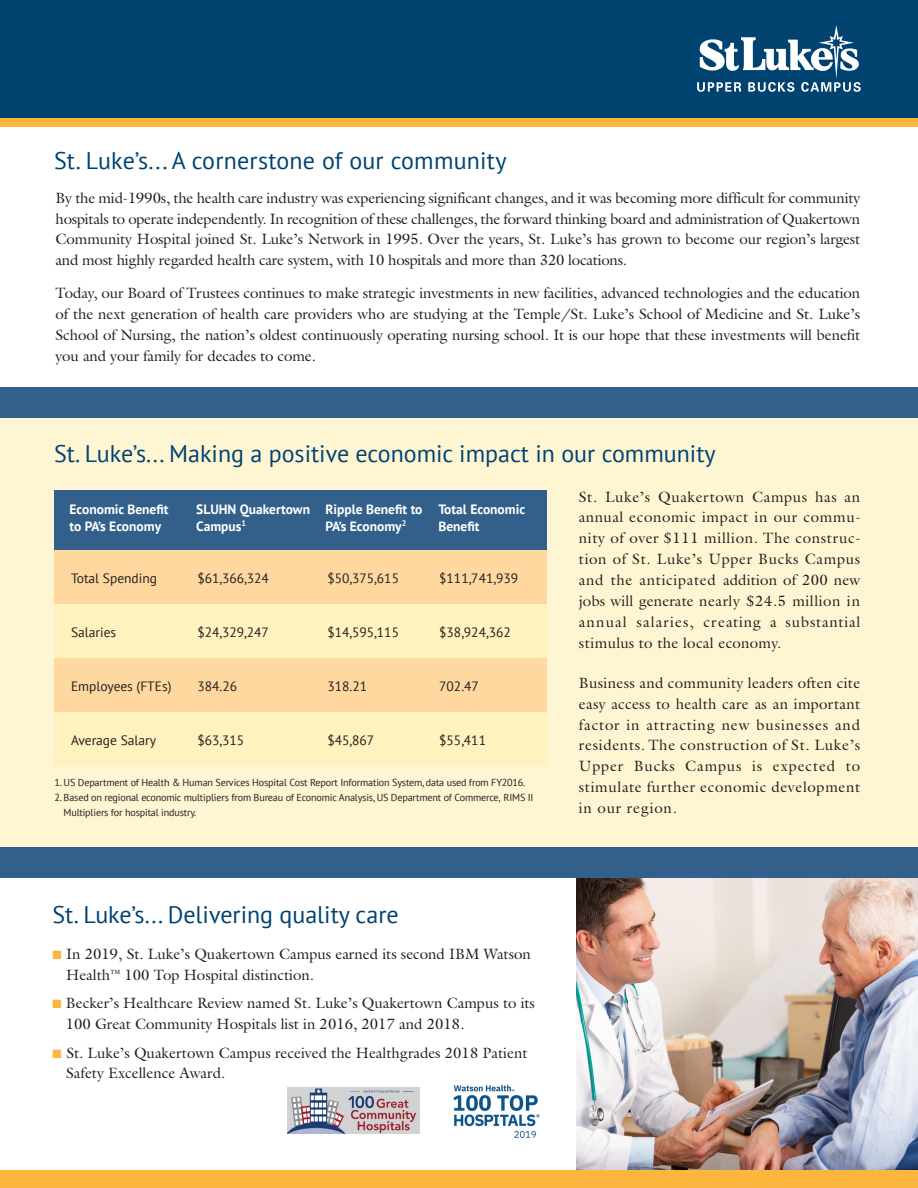
<style>
.page{position:relative;width:918px;height:1188px;background:#fff}
.page>*{position:absolute;margin:0;border:0;box-sizing:border-box;transform-origin:0 0}
.t1{font:24px "PT Sans";color:#004270}
.t2{font:15px/20.9px "Galliard";color:#231f20;text-align:justify}
.t3{font:13.5px "PT Sans";color:#231f20}
.t4{font:700 13.5px/16.5px "PT Sans";color:#fff}
.t5{font:10.2px/15px "PT Sans";letter-spacing:-.015em;color:#231f20}
.s1{color:#fcb53d}
.s2{font-size:12px}
</style>
<div class="page">
<img style="left:577px;top:878px;width:341px;height:292px">
<div style="left:0;top:0;width:918px;height:122px;background:#004270"></div>
<div style="left:0;top:118px;width:918px;height:8px;background:#fcb53d"></div>
<div style="left:0;top:1170px;width:918px;height:18px;background:#fcb53d"></div>
<div style="left:0;top:387px;width:918px;height:466px;background:#fef6d3"></div>
<div style="left:0;top:387px;width:918px;height:31px;background:#32608a"></div>
<div style="left:54px;top:491px;width:492px;height:59px;background:#32608a"></div>
<div style="left:0;top:848px;width:918px;height:30px;background:#32608a"></div>
<div style="left:54px;top:550px;width:492px;height:54px;background:#fed89f"></div>
<div style="left:54px;top:604px;width:492px;height:54px;background:#fef2be"></div>
<div style="left:54px;top:658px;width:492px;height:54px;background:#fed89f"></div>
<div style="left:54px;top:712px;width:492px;height:54px;background:#fef2be"></div>
<img style="left:453px;top:1085px;width:87px;height:53px">
<img style="left:288px;top:1087px;width:132px;height:47px">
<svg style="left:697px;top:25px;width:164px;height:67px"></svg>
<h1 class="t1" style="left:54px;top:148px;width:454px">St. Luke’s... A cornerstone of our community</h1>
<p class="t2" style="left:56px;top:187px;width:806px">By the mid-1990s, the health care industry was experiencing significant changes, and it was becoming more difficult for community hospitals to operate independently. In recognition of these challenges, the forward thinking board and administration of Quakertown Community Hospital joined St. Luke’s Network in 1995. Over the years, St. Luke’s has grown to become our region’s largest and most highly regarded health care system, with 10 hospitals and more than 320 locations.</p>
<p class="t2" style="left:56px;top:283px;width:806px">Today, our Board of Trustees continues to make strategic investments in new facilities, advanced technologies and the education of the next generation of health care providers who are studying at the Temple/St. Luke’s School of Medicine and St. Luke’s School of Nursing, the nation’s oldest continuously operating nursing school. It is our hope that these investments will benefit you and your family for decades to come.</p>
<h1 class="t1" style="left:54px;top:441px;width:663px">St. Luke’s... Making a positive economic impact in our community</h1>
<p class="t4" style="left:70px;top:502px;width:101px">Economic Benefit to PA’s Economy</p>
<p class="t4" style="left:196px;top:502px;width:115px">SLUHN Quakertown<br>Campus<sup>1</sup></p>
<p class="t4" style="left:325px;top:502px;width:99px">Ripple Benefit to<br>PA’s Economy<sup>2</sup></p>
<p class="t4" style="left:438px;top:502px;width:88px">Total Economic<br>Benefit</p>
<p class="t3" style="left:71px;top:570px;width:88px">Total Spending</p>
<p class="t3" style="left:197px;top:570px;width:73px">$61,366,324</p>
<p class="t3" style="left:328px;top:570px;width:73px">$50,375,615</p>
<p class="t3" style="left:439px;top:570px;width:80px">$111,741,939</p>
<p class="t3" style="left:71px;top:624px;width:47px">Salaries</p>
<p class="t3" style="left:197px;top:624px;width:73px">$24,329,247</p>
<p class="t3" style="left:328px;top:624px;width:73px">$14,595,115</p>
<p class="t3" style="left:439px;top:624px;width:73px">$38,924,362</p>
<p class="t3" style="left:71px;top:678px;width:102px">Employees (FTEs)</p>
<p class="t3" style="left:197px;top:678px;width:41px">384.26</p>
<p class="t3" style="left:328px;top:678px;width:41px">318.21</p>
<p class="t3" style="left:439px;top:678px;width:41px">702.47</p>
<p class="t3" style="left:71px;top:732px;width:87px">Average Salary</p>
<p class="t3" style="left:197px;top:732px;width:48px">$63,315</p>
<p class="t3" style="left:328px;top:732px;width:48px">$45,867</p>
<p class="t3" style="left:439px;top:732px;width:48px">$55,411</p>
<p class="t5" style="left:55px;top:775px;width:472px">1. US Department of Health &amp; Human Services Hospital Cost Report Information System, data used from FY2016.</p>
<p class="t5" style="left:64px;top:790px;width:472px;text-indent:-9px">2. Based on regional economic multipliers from Bureau of Economic Analysis, US Department of Commerce, RIMS II<br>Multipliers for hospital industry.</p>
<h1 class="t1" style="left:52px;top:901px;width:348px">St. Luke’s... Delivering quality care</h1>
<p class="t2" style="left:66px;top:944px;width:466px;line-height:20.2px;text-indent:-14px"><span class="s1">■</span> In 2019, St. Luke’s Quakertown Campus earned its second IBM Watson<br>Health<span class="s2">™</span> 100 Top Hospital distinction.</p>
<p class="t2" style="left:66px;top:993px;width:471px;line-height:20.2px;text-indent:-13px"><span class="s1">■</span> Becker’s Healthcare Review named St. Luke’s Quakertown Campus to its<br>100 Great Community Hospitals list in 2016, 2017 and 2018.</p>
<p class="t2" style="left:66px;top:1042px;width:463px;line-height:20.2px;text-indent:-14px"><span class="s1">■</span> St. Luke’s Quakertown Campus received the Healthgrades 2018 Patient<br>Safety Excellence Award.</p>
<p class="t2" style="left:579px;top:486px;width:283px">St. Luke’s Quakertown Campus has an annual economic impact in our commu&shy;nity of over $111 million. The construc&shy;tion of St. Luke’s Upper Bucks Campus and the anticipated addition of 200 new jobs will generate nearly $24.5 million in annual salaries, creating a substantial stimulus to the local economy.</p>
<p class="t2" style="left:579px;top:672px;width:283px">Business and community leaders often cite easy access to health care as an important factor in attracting new businesses and residents. The construction of St. Luke’s Upper Bucks Campus is expected to stimulate further economic development in our region.</p>
</div>
